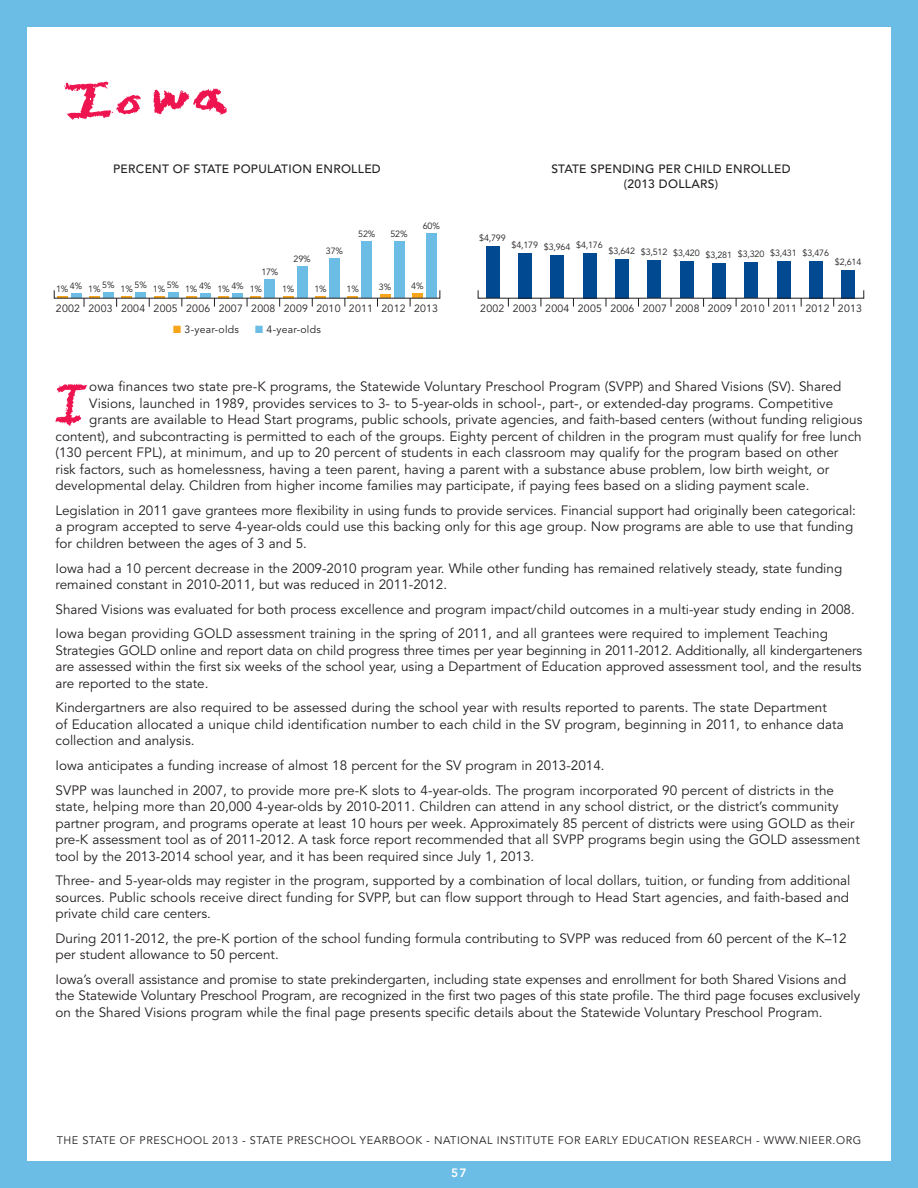
<style>
.page{position:relative;width:918px;height:1188px;background:#6bbde5}
.page>*{position:absolute;margin:0;border:0;box-sizing:border-box;transform-origin:0 0}
.t1{font:13.5px/16.5px "Avenir";color:#231f20}
.t2{font:500 12px/15px "Avenir";letter-spacing:.025em;color:#231f20;text-align:center}
.t3{font:800 12px "Avenir";color:#fff}
.t4{font:10.8px "Avenir";letter-spacing:.05em;color:#231f20}
.t5{font:10.5px "Avenir";letter-spacing:.025em;color:#231f20}
.t6{font:9px "Avenir";letter-spacing:-.025em;color:#231f20}
.s1{color:#f9a51b}
.s2{color:#6bbde5}
</style>
<div class="page">
<div style="left:27px;top:27px;width:864px;height:1134px;background:#fff"></div>
<svg style="left:153px;top:88px;width:74px;height:27px"></svg>
<svg style="left:64px;top:81px;width:77px;height:39px"></svg>
<svg style="left:55px;top:383px;width:32px;height:43px"></svg>
<div style="left:486px;top:247px;width:13px;height:51px;background:#014990"></div>
<div style="left:518px;top:253px;width:14px;height:45px;background:#014990"></div>
<div style="left:550px;top:256px;width:14px;height:42px;background:#014990"></div>
<div style="left:583px;top:253px;width:13px;height:45px;background:#014990"></div>
<div style="left:615px;top:259px;width:14px;height:39px;background:#014990"></div>
<div style="left:647px;top:260px;width:14px;height:38px;background:#014990"></div>
<div style="left:680px;top:261px;width:13px;height:37px;background:#014990"></div>
<div style="left:712px;top:263px;width:14px;height:35px;background:#014990"></div>
<div style="left:744px;top:262px;width:14px;height:36px;background:#014990"></div>
<div style="left:777px;top:261px;width:13px;height:37px;background:#014990"></div>
<div style="left:809px;top:261px;width:14px;height:37px;background:#014990"></div>
<div style="left:841px;top:270px;width:14px;height:28px;background:#014990"></div>
<svg style="left:71px;top:294px;width:11px;height:4px"></svg>
<svg style="left:84px;top:298px;width:16px;height:9px"></svg>
<div style="left:103px;top:292px;width:11px;height:6px;background:#6bbde5"></div>
<svg style="left:116px;top:298px;width:16px;height:9px"></svg>
<div style="left:135px;top:292px;width:11px;height:6px;background:#6bbde5"></div>
<svg style="left:149px;top:298px;width:15px;height:9px"></svg>
<div style="left:168px;top:292px;width:10px;height:6px;background:#6bbde5"></div>
<svg style="left:182px;top:298px;width:15px;height:9px"></svg>
<svg style="left:200px;top:294px;width:11px;height:4px"></svg>
<svg style="left:214px;top:298px;width:15px;height:9px"></svg>
<svg style="left:232px;top:294px;width:11px;height:4px"></svg>
<svg style="left:247px;top:298px;width:14px;height:9px"></svg>
<div style="left:264px;top:280px;width:11px;height:18px;background:#6bbde5"></div>
<svg style="left:279px;top:298px;width:15px;height:9px"></svg>
<div style="left:297px;top:267px;width:11px;height:31px;background:#6bbde5"></div>
<svg style="left:312px;top:298px;width:14px;height:9px"></svg>
<div style="left:329px;top:258px;width:11px;height:40px;background:#6bbde5"></div>
<svg style="left:345px;top:298px;width:13px;height:9px"></svg>
<div style="left:361px;top:242px;width:11px;height:56px;background:#6bbde5"></div>
<svg style="left:377px;top:295px;width:13px;height:12px"></svg>
<div style="left:394px;top:242px;width:10px;height:56px;background:#6bbde5"></div>
<svg style="left:412px;top:294px;width:11px;height:4px"></svg>
<div style="left:426px;top:233px;width:11px;height:65px;background:#6bbde5"></div>
<p class="t2" style="left:113px;top:162px;width:269px">PERCENT OF STATE POPULATION ENROLLED</p>
<p class="t6" style="left:261px;top:268px;width:19px">17%</p>
<p class="t6" style="left:294px;top:255px;width:19px">29%</p>
<p class="t6" style="left:326px;top:247px;width:19px">37%</p>
<p class="t6" style="left:358px;top:231px;width:19px">52%</p>
<p class="t6" style="left:391px;top:231px;width:19px">52%</p>
<p class="t6" style="left:423px;top:222px;width:19px">60%</p>
<p class="t6" style="left:56px;top:285px;width:208px">1% 4% 1% 5% 1% 5% 1% 5% 1% 4% 1% 4% 1%</p>
<p class="t6" style="left:282px;top:285px;width:14px">1%</p>
<p class="t6" style="left:314px;top:285px;width:14px">1%</p>
<p class="t6" style="left:347px;top:285px;width:14px">1%</p>
<p class="t6" style="left:379px;top:283px;width:14px">3%</p>
<p class="t6" style="left:411px;top:282px;width:14px">4%</p>
<p class="t5" style="left:56px;top:304px;width:384px">2002 2003 2004 2005 2006 2007 2008 2009 2010 2011 2012 2013</p>
<p class="t5" style="left:173px;top:325px;width:67px"><span class="s1">■</span> 3-year-olds</p>
<p class="t5" style="left:255px;top:325px;width:67px"><span class="s2">■</span> 4-year-olds</p>
<p class="t2" style="left:551px;top:162px;width:241px">STATE SPENDING PER CHILD ENROLLED (2013 DOLLARS)</p>
<p class="t6" style="left:479px;top:235px;width:28px">$4,799</p>
<p class="t6" style="left:512px;top:241px;width:93px">$4,179 $3,964 $4,176</p>
<p class="t6" style="left:609px;top:249px;width:222px">$3,642 $3,512 $3,420 $3,281 $3,320 $3,431 $3,476</p>
<p class="t6" style="left:835px;top:258px;width:28px">$2,614</p>
<p class="t5" style="left:480px;top:304px;width:383px">2002 2003 2004 2005 2006 2007 2008 2009 2010 2011 2012 2013</p>
<p class="t1" style="left:89px;top:380px;width:754px">owa finances two state pre-K programs, the Statewide Voluntary Preschool Program (SVPP) and Shared Visions (SV). Shared</p>
<p class="t1" style="left:89px;top:396px;width:746px">Visions, launched in 1989, provides services to 3- to 5-year-olds in school-, part-, or extended-day programs. Competitive</p>
<p class="t1" style="left:89px;top:413px;width:775px">grants are available to Head Start programs, public schools, private agencies, and faith-based centers (without funding religious</p>
<p class="t1" style="left:56px;top:429px;width:808px">content), and subcontracting is permitted to each of the groups. Eighty percent of children in the program must qualify for free lunch</p>
<p class="t1" style="left:56px;top:446px;width:784px">(130 percent FPL), at minimum, and up to 20 percent of students in each classroom may qualify for the program based on other</p>
<p class="t1" style="left:56px;top:462px;width:775px">risk factors, such as homelessness, having a teen parent, having a parent with a substance abuse problem, low birth weight, or</p>
<p class="t1" style="left:56px;top:479px;width:755px">developmental delay. Children from higher income families may participate, if paying fees based on a sliding payment scale.</p>
<p class="t1" style="left:56px;top:503px;width:802px">Legislation in 2011 gave grantees more flexibility in using funds to provide services. Financial support had originally been categorical: a program accepted to serve 4-year-olds could use this backing only for this age group. Now programs are able to use that funding for children between the ages of 3 and 5.</p>
<p class="t1" style="left:56px;top:561px;width:788px">Iowa had a 10 percent decrease in the 2009-2010 program year. While other funding has remained relatively steady, state funding remained constant in 2010-2011, but was reduced in 2011-2012.</p>
<p class="t1" style="left:56px;top:598px;width:801px;line-height:24.6px">Shared Visions was evaluated for both process excellence and program impact/child outcomes in a multi-year study ending in 2008.<br>Iowa began providing GOLD assessment training in the spring of 2011, and all grantees were required to implement Teaching</p>
<p class="t1" style="left:56px;top:643px;width:808px;text-align:justify">Strategies GOLD online and report data on child progress three times per year beginning in 2011-2012. Additionally, all kindergarteners are assessed within the first six weeks of the school year, using a Department of Education approved assessment tool, and the results are reported to the state.</p>
<p class="t1" style="left:56px;top:701px;width:790px">Kindergartners are also required to be assessed during the school year with results reported to parents. The state Department<br>of Education allocated a unique child identification number to each child in the SV program, beginning in 2011, to enhance data collection and analysis.</p>
<p class="t1" style="left:56px;top:754px;width:780px;line-height:24.6px">Iowa anticipates a funding increase of almost 18 percent for the SV program in 2013-2014.<br>SVPP was launched in 2007, to provide more pre-K slots to 4-year-olds. The program incorporated 90 percent of districts in the</p>
<p class="t1" style="left:56px;top:799px;width:806px">state, helping more than 20,000 4-year-olds by 2010-2011. Children can attend in any school district, or the district’s community partner program, and programs operate at least 10 hours per week. Approximately 85 percent of districts were using GOLD as their pre-K assessment tool as of 2011-2012. A task force report recommended that all SVPP programs begin using the GOLD assessment tool by the 2013-2014 school year, and it has been required since July 1, 2013.</p>
<p class="t1" style="left:56px;top:873px;width:797px;text-align:justify">Three- and 5-year-olds may register in the program, supported by a combination of local dollars, tuition, or funding from additional sources. Public schools receive direct funding for SVPP, but can flow support through to Head Start agencies, and faith-based and private child care centers.</p>
<p class="t1" style="left:56px;top:931px;width:793px">During 2011-2012, the pre-K portion of the school funding formula contributing to SVPP was reduced from 60 percent of the K–12 per student allowance to 50 percent.</p>
<p class="t1" style="left:56px;top:972px;width:806px">Iowa’s overall assistance and promise to state prekindergarten, including state expenses and enrollment for both Shared Visions and the Statewide Voluntary Preschool Program, are recognized in the first two pages of this state profile. The third page focuses exclusively on the Shared Visions program while the final page presents specific details about the Statewide Voluntary Preschool Program.</p>
<p class="t4" style="left:57px;top:1136px;width:806px">THE STATE OF PRESCHOOL 2013 - STATE PRESCHOOL YEARBOOK - NATIONAL INSTITUTE FOR EARLY EDUCATION RESEARCH - WWW.NIEER.ORG</p>
<p class="t3" style="left:451px;top:1168px;width:17px">57</p>
</div>
